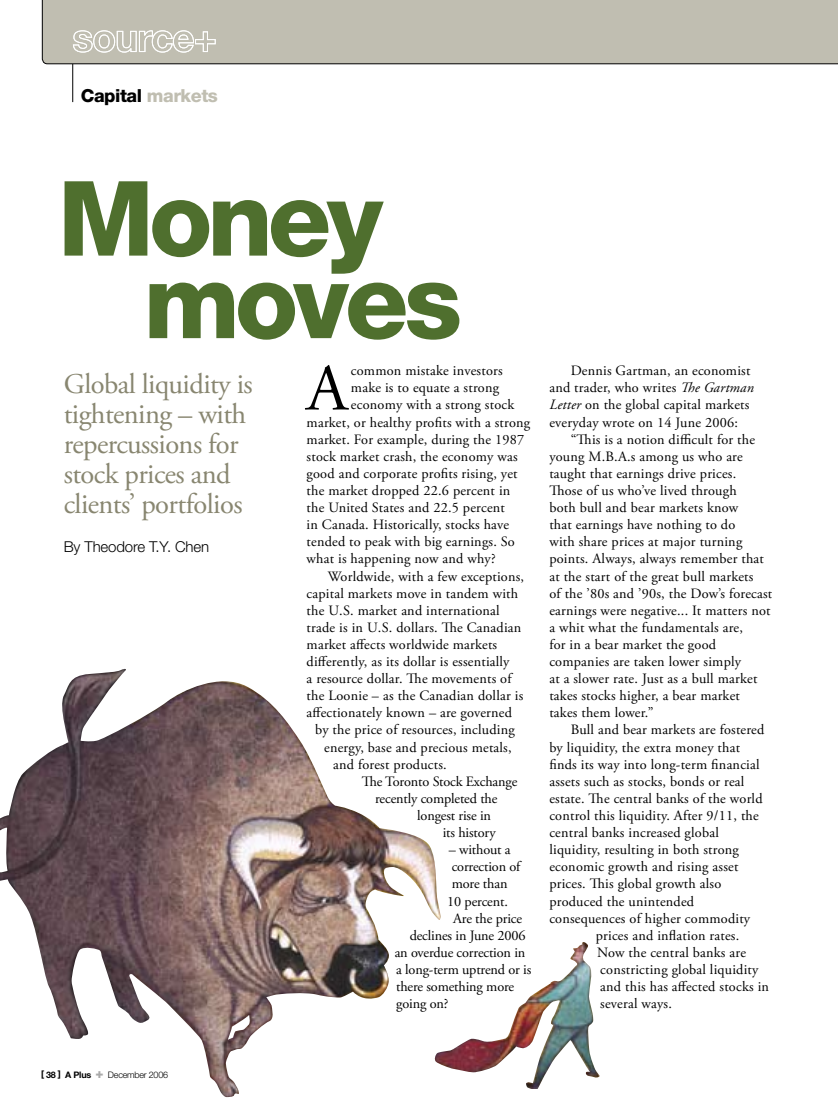
<style>
.page{position:relative;width:838px;height:1106px;background:#fff}
.page>*{position:absolute;margin:0;border:0;box-sizing:border-box;transform-origin:0 0}
.PRC_SIDEBAR_title{font:800 103.95px/82.5px "Helvetica Neue";letter-spacing:-.05em;color:#4f6f2e}
.PRCtax_-_text_no_indent{font:65.85px "Adobe Garamond Pro";color:#000}
.PRCtax_Standfirst{font:28.5px/30px "Adobe Garamond Pro";letter-spacing:-.02em;color:#888670}
.t1{font:800 18px "Helvetica Neue";letter-spacing:-.025em;color:#000}
.PRCtax_byline{font:300 15px "Helvetica Neue";letter-spacing:-.01em;color:#000}
.PRCtax_-_text_indent{font:14.25px/17.1px "Adobe Garamond Pro";letter-spacing:.015em;color:#000}
.PRCtax_-_text_no_indent-2{font:14.25px "Adobe Garamond Pro";letter-spacing:.015em;color:#000}
.PRCtax_-_text_indent-2{font:14.25px "Adobe Garamond Pro";letter-spacing:-.01em;color:#000}
.t2{font:300 9px "Helvetica Neue";letter-spacing:-.025em;color:#000}
.s1{color:#c0beb1}
.s2{font-style:italic}
.s3{font-weight:700}
.s4{font-weight:800;font-size:13.5px;color:#aaa}
</style>
<div class="page">
<hr style="left:72px;top:64px;width:1px;height:38px;background:#000">
<div style="left:42px;top:0;width:796px;height:64px;background:#c0beb1"></div>
<svg style="left:73px;top:30px;width:143px;height:23px"></svg>
<img style="left:0;top:668px;width:440px;height:429px">
<img style="left:433px;top:941px;width:167px;height:147px">
<p class="t1" style="left:81px;top:85px;width:139px">Capital <span class="s1">markets</span></p>
<p class="PRC_SIDEBAR_title" style="left:144px;top:177px;width:320px;text-indent:-86px">Money moves</p>
<p class="PRCtax_Standfirst" style="left:64px;top:370px;width:190px">Global liquidity is tightening – with repercussions for stock prices and clients’ portfolios</p>
<p class="PRCtax_byline" style="left:64px;top:538px;width:147px">By Theodore T.Y. Chen</p>
<p class="PRCtax_-_text_no_indent" style="left:306px;top:349px;width:43px">A</p>
<p class="PRCtax_-_text_no_indent-2" style="left:351px;top:362px;width:153px">common mistake investors</p>
<p class="PRCtax_-_text_no_indent-2" style="left:351px;top:379px;width:150px">make is to equate a strong</p>
<p class="PRCtax_-_text_no_indent-2" style="left:351px;top:396px;width:165px">economy with a strong stock</p>
<p class="PRCtax_-_text_no_indent-2" style="left:306px;top:413px;width:225px">market, or healthy profits with a strong</p>
<p class="PRCtax_-_text_no_indent-2" style="left:306px;top:430px;width:219px">market. For example, during the 1987</p>
<p class="PRCtax_-_text_no_indent-2" style="left:306px;top:448px;width:212px">stock market crash, the economy was</p>
<p class="PRCtax_-_text_no_indent-2" style="left:306px;top:465px;width:212px">good and corporate profits rising, yet</p>
<p class="PRCtax_-_text_no_indent-2" style="left:306px;top:482px;width:205px">the market dropped 22.6 percent in</p>
<p class="PRCtax_-_text_no_indent-2" style="left:306px;top:499px;width:200px">the United States and 22.5 percent</p>
<p class="PRCtax_-_text_no_indent-2" style="left:306px;top:516px;width:204px">in Canada. Historically, stocks have</p>
<p class="PRCtax_-_text_no_indent-2" style="left:306px;top:533px;width:210px">tended to peak with big earnings. So</p>
<p class="PRCtax_-_text_no_indent-2" style="left:306px;top:550px;width:191px">what is happening now and why?</p>
<p class="PRCtax_-_text_indent" style="left:328px;top:568px;width:198px">Worldwide, with a few exceptions,</p>
<p class="PRCtax_-_text_indent" style="left:306px;top:585px;width:213px">capital markets move in tandem with</p>
<p class="PRCtax_-_text_indent" style="left:306px;top:602px;width:195px">the U.S. market and international</p>
<p class="PRCtax_-_text_indent" style="left:306px;top:619px;width:216px">trade is in U.S. dollars. The Canadian</p>
<p class="PRCtax_-_text_indent" style="left:306px;top:636px;width:192px">market affects worldwide markets</p>
<p class="PRCtax_-_text_indent" style="left:306px;top:653px;width:204px">differently, as its dollar is essentially</p>
<p class="PRCtax_-_text_indent" style="left:306px;top:670px;width:206px">a resource dollar. The movements of</p>
<p class="PRCtax_-_text_indent" style="left:306px;top:687px;width:218px">the Loonie – as the Canadian dollar is</p>
<p class="PRCtax_-_text_indent" style="left:306px;top:705px;width:207px">affectionately known – are governed</p>
<p class="PRCtax_-_text_indent" style="left:315px;top:722px;width:201px">by the price of resources, including</p>
<p class="PRCtax_-_text_indent" style="left:324px;top:739px;width:189px">energy, base and precious metals,</p>
<p class="PRCtax_-_text_indent" style="left:333px;top:756px;width:115px">and forest products.</p>
<p class="PRCtax_-_text_indent-2" style="left:362px;top:772px;width:157px">The Toronto Stock Exchange</p>
<p class="PRCtax_-_text_indent-2" style="left:375px;top:789px;width:124px">recently completed the</p>
<p class="PRCtax_-_text_indent-2" style="left:417px;top:807px;width:75px">longest rise in</p>
<p class="PRCtax_-_text_indent-2" style="left:443px;top:824px;width:54px">its history</p>
<p class="PRCtax_-_text_indent-2" style="left:449px;top:841px;width:63px">– without a</p>
<p class="PRCtax_-_text_indent-2" style="left:452px;top:858px;width:70px">correction of</p>
<p class="PRCtax_-_text_indent-2" style="left:452px;top:875px;width:57px">more than</p>
<p class="PRCtax_-_text_indent-2" style="left:447px;top:892px;width:62px">10 percent.</p>
<p class="PRCtax_-_text_indent-2" style="left:453px;top:909px;width:70px">Are the price</p>
<p class="PRCtax_-_text_indent-2" style="left:410px;top:926px;width:117px">declines in June 2006</p>
<p class="PRCtax_-_text_indent-2" style="left:395px;top:943px;width:132px">an overdue correction in</p>
<p class="PRCtax_-_text_indent-2" style="left:396px;top:960px;width:137px">a long-term uptrend or is</p>
<p class="PRCtax_-_text_indent-2" style="left:396px;top:978px;width:119px">there something more</p>
<p class="PRCtax_-_text_indent" style="left:396px;top:995px;width:54px">going on?</p>
<p class="PRCtax_-_text_indent" style="left:549px;top:363px;width:206px;text-indent:21px">Dennis Gartman, an economist and trader, who writes <span class="s2">The Gartman<br>Letter</span> on the global capital markets everyday wrote on 14 June 2006:</p>
<p class="PRCtax_-_text_indent" style="left:549px;top:431px;width:224px;text-indent:21px">“This is a notion difficult for the young M.B.A.s among us who are taught that earnings drive prices.<br>Those of us who’ve lived through<br>both bull and bear markets know<br>that earnings have nothing to do<br>with share prices at major turning points. Always, always remember that at the start of the great bull markets<br>of the ’80s and ’90s, the Dow’s forecast earnings were negative... It matters not a whit what the fundamentals are,<br>for in a bear market the good companies are taken lower simply<br>at a slower rate. Just as a bull market takes stocks higher, a bear market<br>takes them lower.”</p>
<p class="PRCtax_-_text_indent" style="left:570px;top:722px;width:195px">Bull and bear markets are fostered</p>
<p class="PRCtax_-_text_indent" style="left:549px;top:739px;width:192px">by liquidity, the extra money that</p>
<p class="PRCtax_-_text_indent" style="left:549px;top:756px;width:212px">finds its way into long-term financial</p>
<p class="PRCtax_-_text_indent" style="left:549px;top:773px;width:196px">assets such as stocks, bonds or real</p>
<p class="PRCtax_-_text_indent" style="left:549px;top:790px;width:215px">estate. The central banks of the world</p>
<p class="PRCtax_-_text_indent" style="left:549px;top:807px;width:211px">control this liquidity. After 9/11, the</p>
<p class="PRCtax_-_text_indent" style="left:549px;top:824px;width:171px">central banks increased global</p>
<p class="PRCtax_-_text_indent" style="left:549px;top:841px;width:191px">liquidity, resulting in both strong</p>
<p class="PRCtax_-_text_indent" style="left:549px;top:858px;width:190px">economic growth and rising asset</p>
<p class="PRCtax_-_text_indent" style="left:549px;top:876px;width:173px">prices. This global growth also</p>
<p class="PRCtax_-_text_indent" style="left:549px;top:893px;width:146px">produced the unintended</p>
<p class="PRCtax_-_text_indent" style="left:549px;top:910px;width:202px">consequences of higher commodity</p>
<p class="PRCtax_-_text_indent" style="left:596px;top:927px;width:145px">prices and inflation rates.</p>
<p class="PRCtax_-_text_indent" style="left:597px;top:944px;width:150px">Now the central banks are</p>
<p class="PRCtax_-_text_indent" style="left:600px;top:961px;width:160px">constricting global liquidity</p>
<p class="PRCtax_-_text_indent" style="left:600px;top:978px;width:170px">and this has affected stocks in</p>
<p class="PRCtax_-_text_indent" style="left:600px;top:995px;width:73px">several ways.</p>
<p class="t2" style="left:41px;top:1069px;width:129px"><span class="s3">[ 38 ] A Plus</span> <span class="s4">+</span> December 2006</p>
</div>
